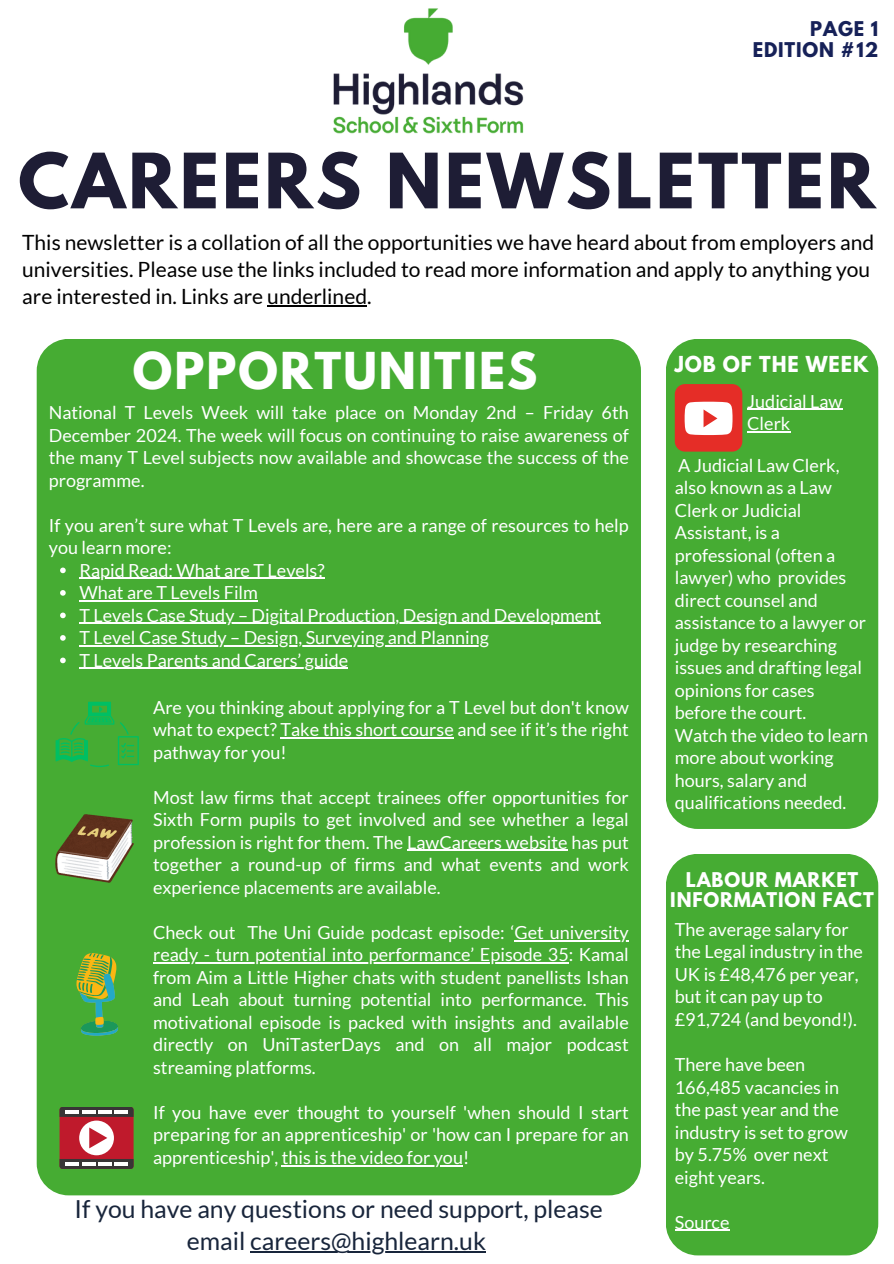
<style>
.page{position:relative;width:894px;height:1264px;background:#fff}
.page>*{position:absolute;margin:0;border:0;box-sizing:border-box;transform-origin:0 0}
.t1{font:700 67.5px "League Spartan";letter-spacing:.045em;color:#1e1d35}
.t2{font:700 45px "League Spartan";letter-spacing:.045em;color:#fff}
.t3{font:24.75px/31.7px "Lato";color:#18253b;text-align:center}
.t4{font:21px/27px "Lato";color:#010101}
.t5{font:700 19.5px "League Spartan";letter-spacing:.045em;color:#fff}
.t6{font:18px/22.5px "Lato";color:#fff;text-align:justify}
.t7{font:700 18px/20.2px "League Spartan";letter-spacing:.045em;color:#fff;text-align:center}
.t8{font:700 18px/20.2px "League Spartan";letter-spacing:.045em;color:#162158;text-align:right}
</style>
<div class="page">
<div style="left:37px;top:339px;width:603px;height:856px;background:#46ac33;border-radius:32px"></div>
<div style="left:665px;top:339px;width:213px;height:490px;background:#46ac33;border-radius:32px"></div>
<div style="left:665px;top:853px;width:213px;height:402px;background:#46ac33;border-radius:32px"></div>
<img style="left:333px;top:8px;width:191px;height:126px">
<hr style="left:267px;top:305px;width:100px;height:1px;background:#010101">
<hr style="left:250px;top:1251px;width:236px;height:2px;background:#18253b">
<div style="left:674px;top:384px;width:68px;height:67px;background:#e52d27;border-radius:10px"></div>
<svg style="left:684px;top:402px;width:48px;height:33px;background:#fbe3e2"></svg>
<svg style="left:56px;top:701px;width:83px;height:66px"></svg>
<img style="left:56px;top:814px;width:77px;height:68px">
<svg style="left:76px;top:953px;width:42px;height:83px"></svg>
<div style="left:60px;top:1106px;width:73px;height:62px;background:#bf1a2c;border-radius:3px"></div>
<svg style="left:60px;top:1159px;width:73px;height:9px"></svg>
<svg style="left:60px;top:1106px;width:73px;height:10px"></svg>
<div style="left:79px;top:1120px;width:35px;height:35px;background:#fff;border-radius:50%"></div>
<hr style="left:65px;top:1110px;width:14px;height:3px;background:#fff">
<hr style="left:82px;top:1110px;width:14px;height:3px;background:#fff">
<hr style="left:98px;top:1110px;width:14px;height:3px;background:#fff">
<hr style="left:114px;top:1110px;width:14px;height:3px;background:#fff">
<hr style="left:65px;top:1162px;width:14px;height:3px;background:#fff">
<hr style="left:82px;top:1162px;width:14px;height:3px;background:#fff">
<hr style="left:98px;top:1162px;width:14px;height:3px;background:#fff">
<hr style="left:114px;top:1162px;width:14px;height:3px;background:#fff">
<svg style="left:89px;top:1127px;width:18px;height:21px"></svg>
<svg style="left:60px;top:567px;width:6px;height:6px"></svg>
<hr style="left:79px;top:577px;width:245px;height:2px;background:#fff">
<svg style="left:60px;top:590px;width:6px;height:5px"></svg>
<hr style="left:79px;top:600px;width:179px;height:1px;background:#fff">
<svg style="left:60px;top:612px;width:6px;height:6px"></svg>
<hr style="left:79px;top:622px;width:521px;height:2px;background:#fff">
<svg style="left:60px;top:635px;width:6px;height:5px"></svg>
<hr style="left:79px;top:645px;width:410px;height:1px;background:#fff">
<svg style="left:60px;top:657px;width:6px;height:6px"></svg>
<hr style="left:79px;top:667px;width:269px;height:2px;background:#fff">
<hr style="left:747px;top:409px;width:95px;height:1px;background:#fff">
<hr style="left:747px;top:431px;width:43px;height:1px;background:#fff">
<hr style="left:674px;top:1229px;width:55px;height:1px;background:#fff">
<hr style="left:280px;top:737px;width:173px;height:1px;background:#fff">
<hr style="left:407px;top:849px;width:160px;height:2px;background:#fff">
<hr style="left:514px;top:939px;width:114px;height:2px;background:#fff">
<hr style="left:153px;top:962px;width:415px;height:1px;background:#fff">
<hr style="left:282px;top:1164px;width:181px;height:2px;background:#fff">
<p class="t8" style="left:752px;top:21px;width:127px">PAGE 1<br>EDITION #12</p>
<h5 class="t1" style="left:18px;top:148px;width:858px">CAREERS NEWSLETTER</h5>
<h1 class="t4" style="left:22px;top:228px;width:853px">This newsletter is a collation of all the opportunities we have heard about from employers and universities. Please use the links included to read more information and apply to anything you are interested in. Links are underlined.</h1>
<p class="t2" style="left:133px;top:348px;width:406px">OPPORTUNITIES</p>
<p class="t6" style="left:49px;top:401px;width:581px">National T Levels Week will take place on Monday 2nd – Friday 6th December 2024. The week will focus on continuing to raise awareness of the many T Level subjects now available and showcase the success of the programme.</p>
<p class="t6" style="left:49px;top:513px;width:581px">If you aren’t sure what T Levels are, here are a range of resources to help you learn more:</p>
<p class="t6" style="left:79px;top:558px;width:246px">Rapid Read: What are T Levels?</p>
<p class="t6" style="left:79px;top:581px;width:180px">What are T Levels Film</p>
<p class="t6" style="left:79px;top:603px;width:523px">T Levels Case Study – Digital Production, Design and Development</p>
<p class="t6" style="left:79px;top:626px;width:411px">T Level Case Study – Design, Surveying and Planning</p>
<p class="t6" style="left:79px;top:648px;width:270px">T Levels Parents and Carers’ guide</p>
<p class="t6" style="left:153px;top:695px;width:477px">Are you thinking about applying for a T Level but don't know what to expect? Take this short course and see if it’s the right pathway for you!</p>
<p class="t6" style="left:153px;top:785px;width:477px">Most law firms that accept trainees offer opportunities for Sixth Form pupils to get involved and see whether a legal profession is right for them. The LawCareers website has put together a round-up of firms and what events and work experience placements are available.</p>
<h6 class="t6" style="left:153px;top:920px;width:477px">Check out The Uni Guide podcast episode: ‘Get university</h6>
<p class="t6" style="left:153px;top:943px;width:477px">ready - turn potential into performance’ Episode 35: Kamal from Aim a Little Higher chats with student panellists Ishan and Leah about turning potential into performance. This motivational episode is packed with insights and available directly on UniTasterDays and on all major podcast streaming platforms.</p>
<p class="t6" style="left:153px;top:1100px;width:477px">If you have ever thought to yourself 'when should I start preparing for an apprenticeship' or 'how can I prepare for an apprenticeship', this is the video for you!</p>
<p class="t3" style="left:75px;top:1192px;width:529px">If you have any questions or need support, please email careers@highlearn.uk</p>
<h6 class="t5" style="left:674px;top:354px;width:195px">JOB OF THE WEEK</h6>
<p class="t6" style="left:747px;top:389px;width:97px">Judicial Law</p>
<p class="t6" style="left:747px;top:412px;width:45px">Clerk</p>
<h2 class="t6" style="left:674px;top:453px;width:193px;text-align:left">A Judicial Law Clerk, also known as a Law<br>Clerk or Judicial<br>Assistant, is a professional (often a lawyer) who provides direct counsel and assistance to a lawyer or judge by researching issues and drafting legal opinions for cases before the court.</h2>
<h4 class="t6" style="left:674px;top:723px;width:195px;text-align:left">Watch the video to learn more about working hours, salary and qualifications needed.</h4>
<p class="t7" style="left:670px;top:871px;width:205px">LABOUR MARKET<br>INFORMATION FACT</p>
<p class="t6" style="left:674px;top:917px;width:190px;text-align:left">The average salary for the Legal industry in the<br>UK is £48,476 per year, but it can pay up to £91,724 (and beyond!).</p>
<p class="t6" style="left:674px;top:1052px;width:174px;text-align:left">There have been<br>166,485 vacancies in the past year and the industry is set to grow by 5.75% over next eight years.</p>
<p class="t6" style="left:674px;top:1210px;width:56px">Source</p>
</div>
